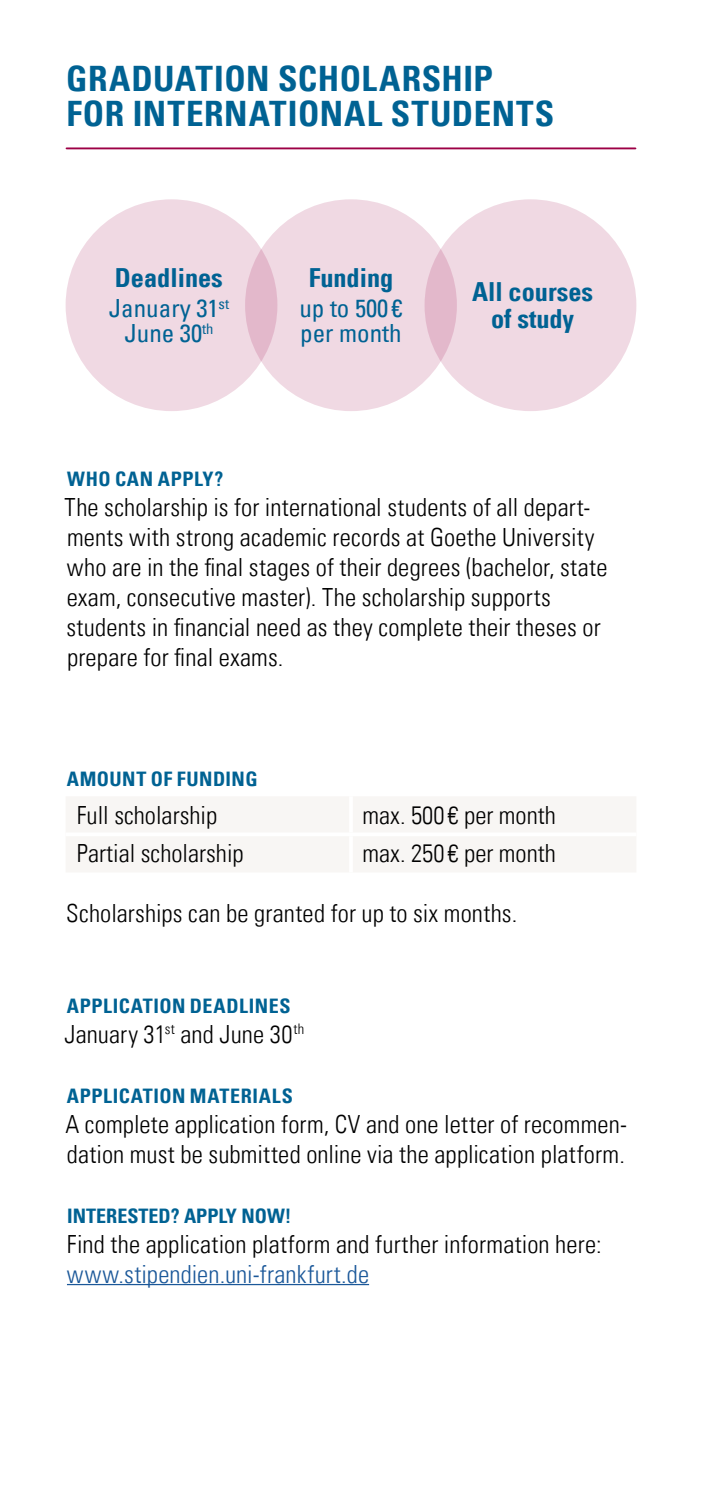
<style>
.page{position:relative;width:702px;height:1489px;background:#fff}
.page>*{position:absolute;margin:0;border:0;box-sizing:border-box;transform-origin:0 0}
.Headline_gross{font:35px "Univers Com 67 Bold Cond";letter-spacing:.015em;color:#006293}
.t1{font:26.25px/27.5px "Univers Com 67 Bold Cond";color:#006293;text-align:center}
.Fließtext{font:25px/30px "Univers Com 47 Light Cond";letter-spacing:.005em;color:#000}
.t2{font:condensed 25px/25px "Univers Com 57";color:#006293}
.Fließtext-2{font:25px "Univers Com 47 Light Cond";letter-spacing:.005em;color:#1b5899}
.Headline_klein{font:25px "Univers Com 47 Light Cond";color:#000}
.Headline_klein-2{font:20px "Univers Com 67 Bold Cond";letter-spacing:.025em;color:#006293}
.Headline_klein-3{font:20px "Univers Com 67 Bold Cond";color:#006293}
</style>
<div class="page">
<div style="left:66px;top:199px;width:211px;height:212px;background:#f0d9e3;border-radius:50%"></div>
<svg style="left:245px;top:199px;width:212px;height:212px;background:#efd6e1"></svg>
<svg style="left:424px;top:199px;width:212px;height:212px;background:#efd6e1"></svg>
<hr style="left:66px;top:147px;width:569px;height:2px;background:#9d0046">
<hr style="left:67px;top:1283px;width:302px;height:1px;background:#1b5899">
<div style="left:66px;top:797px;width:570px;height:75px;background:#f8f6f4"></div>
<hr style="left:349px;top:796px;width:4px;height:36px;background:#fff">
<hr style="left:66px;top:832px;width:285px;height:4px;background:#fff">
<hr style="left:351px;top:832px;width:285px;height:4px;background:#fff">
<hr style="left:349px;top:836px;width:4px;height:36px;background:#fff">
<p class="Headline_gross" style="left:66px;top:57px;width:428px">GRADUATION SCHOLARSHIP</p>
<p class="Headline_gross" style="left:66px;top:92px;width:489px">FOR INTERNATIONAL STUDENTS</p>
<p class="t1" style="left:115px;top:264px;width:109px">Deadlines</p>
<p class="t2" style="left:109px;top:295px;width:122px">January 31<sup>st</sup></p>
<p class="t2" style="left:124px;top:320px;width:91px">June 30<sup>th</sup></p>
<p class="t1" style="left:308px;top:264px;width:86px">Funding</p>
<p class="t2" style="left:299px;top:295px;width:105px">up to 500 € per month</p>
<p class="t1" style="left:472px;top:278px;width:123px">All courses of study</p>
<p class="Headline_klein-2" style="left:67px;top:467px;width:157px">WHO CAN APPLY?</p>
<p class="Fließtext" style="left:65px;top:492px;width:544px">The scholarship is for international students of all depart&shy;ments with strong academic records at Goethe University who are in the final stages of their degrees (bachelor, state exam, consecutive master). The scholarship supports students in financial need as they complete their theses or prepare for final exams.</p>
<p class="Headline_klein-2" style="left:67px;top:767px;width:192px">AMOUNT OF FUNDING</p>
<p class="Fließtext" style="left:77px;top:800px;width:142px">Full scholarship</p>
<p class="Fließtext" style="left:362px;top:800px;width:195px">max. 500 € per month</p>
<p class="Fließtext" style="left:77px;top:838px;width:168px">Partial scholarship</p>
<p class="Fließtext" style="left:362px;top:838px;width:195px">max. 250 € per month</p>
<p class="Fließtext" style="left:66px;top:898px;width:452px">Scholarships can be granted for up to six months.</p>
<p class="Headline_klein-2" style="left:67px;top:993px;width:225px">APPLICATION DEADLINES</p>
<p class="Headline_klein" style="left:64px;top:1018px;width:241px">January 31<sup>st</sup> and June 30<sup>th</sup></p>
<p class="Headline_klein-2" style="left:67px;top:1083px;width:228px">APPLICATION MATERIALS</p>
<p class="Fließtext" style="left:65px;top:1108px;width:563px">A complete application form, CV and one letter of recommen&shy;dation must be submitted online via the application platform.</p>
<p class="Headline_klein-3" style="left:67px;top:1203px;width:226px">INTERESTED? APPLY NOW!</p>
<p class="Fließtext" style="left:67px;top:1228px;width:536px">Find the application platform and further information here:</p>
<p class="Fließtext-2" style="left:67px;top:1258px;width:303px">www.stipendien.uni-frankfurt.de</p>
</div>
